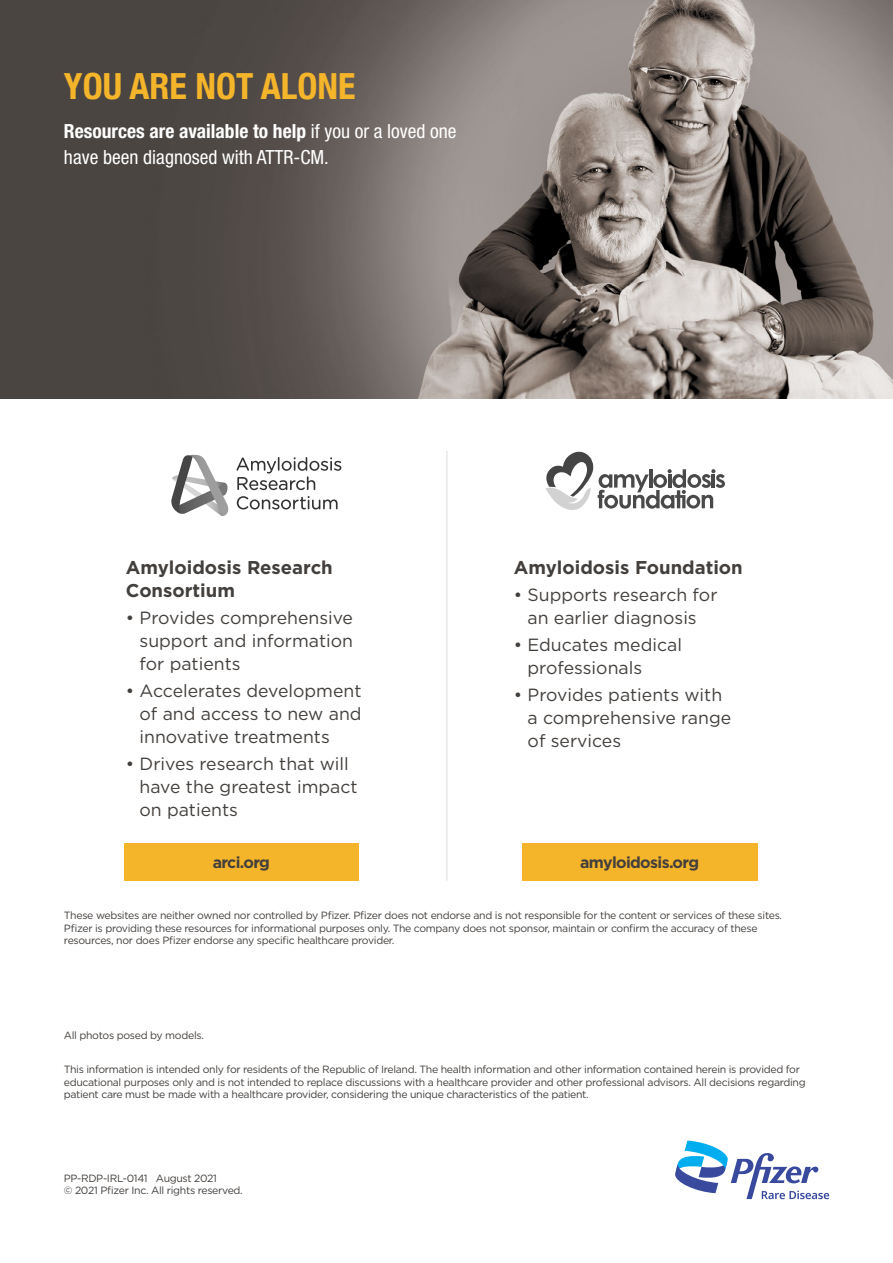
<style>
.page{position:relative;width:893px;height:1263px;background:#fff}
.page>*{position:absolute;margin:0;border:0;box-sizing:border-box;transform-origin:0 0}
.t1{font:700 condensed 36px "Helvetica Neue";color:#f5b52b}
.t2{font:condensed 19.5px/25.5px "Helvetica Neue LT Std";color:#fff}
.t3{font:700 18.6px/23px "Gotham";color:#433f3c}
.t4{font:17.7px/23px "Gotham";color:#433f3c}
.t5{font:700 15.9px "Gotham";letter-spacing:-.04em;color:#433f3c}
.t6{font:10.5px/12.6px "Gotham";letter-spacing:-.03em;color:#433f3c}
.s1{font-weight:700}
</style>
<div class="page">
<img style="left:0;top:0;width:893px;height:398px">
<svg style="left:675px;top:1140px;width:154px;height:59px"></svg>
<div style="left:124px;top:843px;width:235px;height:37px;background:#f5b52b"></div>
<div style="left:522px;top:843px;width:235px;height:37px;background:#f5b52b"></div>
<svg style="left:171px;top:455px;width:58px;height:61px"></svg>
<svg style="left:237px;top:496px;width:101px;height:13px"></svg>
<svg style="left:236px;top:457px;width:105px;height:33px"></svg>
<svg style="left:546px;top:452px;width:179px;height:58px"></svg>
<hr style="left:446px;top:451px;width:1px;height:429px;background:#42403d">
<h1 class="t1" style="left:64px;top:56px;width:293px">YOU ARE NOT ALONE</h1>
<h2 class="t2" style="left:64px;top:118px;width:394px"><span class="s1">Resources are available to help</span> if you or a loved one have been diagnosed with ATTR-CM.</h2>
<h3 class="t3" style="left:126px;top:555px;width:208px">Amyloidosis Research<br>Consortium</h3>
<h3 class="t4" style="left:140px;top:606px;width:215px;text-align:justify;text-indent:-14px">• Provides comprehensive support and information for patients</h3>
<h3 class="t4" style="left:140px;top:679px;width:224px;text-align:justify;text-indent:-14px">• Accelerates development of and access to new and innovative treatments</h3>
<h3 class="t4" style="left:140px;top:751px;width:220px;text-indent:-14px">• Drives research that will have the greatest impact on patients</h3>
<h3 class="t3" style="left:514px;top:555px;width:230px">Amyloidosis Foundation</h3>
<h3 class="t4" style="left:514px;top:583px;width:205px;text-align:center">• Supports research for an earlier diagnosis</h3>
<h3 class="t4" style="left:528px;top:633px;width:156px;text-indent:-14px">• Educates medical professionals</h3>
<h3 class="t4" style="left:528px;top:683px;width:205px;text-indent:-14px">• Provides patients with a comprehensive range of services</h3>
<h3 class="t5" style="left:213px;top:852px;width:59px">arci.org</h3>
<h3 class="t5" style="left:580px;top:852px;width:121px">amyloidosis.org</h3>
<p class="t6" style="left:64px;top:909px;width:720px">These websites are neither owned nor controlled by Pfizer. Pfizer does not endorse and is not responsible for the content or services of these sites.<br>Pfizer is providing these resources for informational purposes only. The company does not sponsor, maintain or confirm the accuracy of these resources, nor does Pfizer endorse any specific healthcare provider.</p>
<p class="t6" style="left:64px;top:1029px;width:142px">All photos posed by models.</p>
<p class="t6" style="left:64px;top:1063px;width:743px">This information is intended only for residents of the Republic of Ireland. The health information and other information contained herein is provided for educational purposes only and is not intended to replace discussions with a healthcare provider and other professional advisors. All decisions regarding patient care must be made with a healthcare provider, considering the unique characteristics of the patient.</p>
<p class="t6" style="left:64px;top:1171px;width:181px">PP-RDP-IRL-0141 August 2021<br>© 2021 Pfizer Inc. All rights reserved.</p>
</div>
